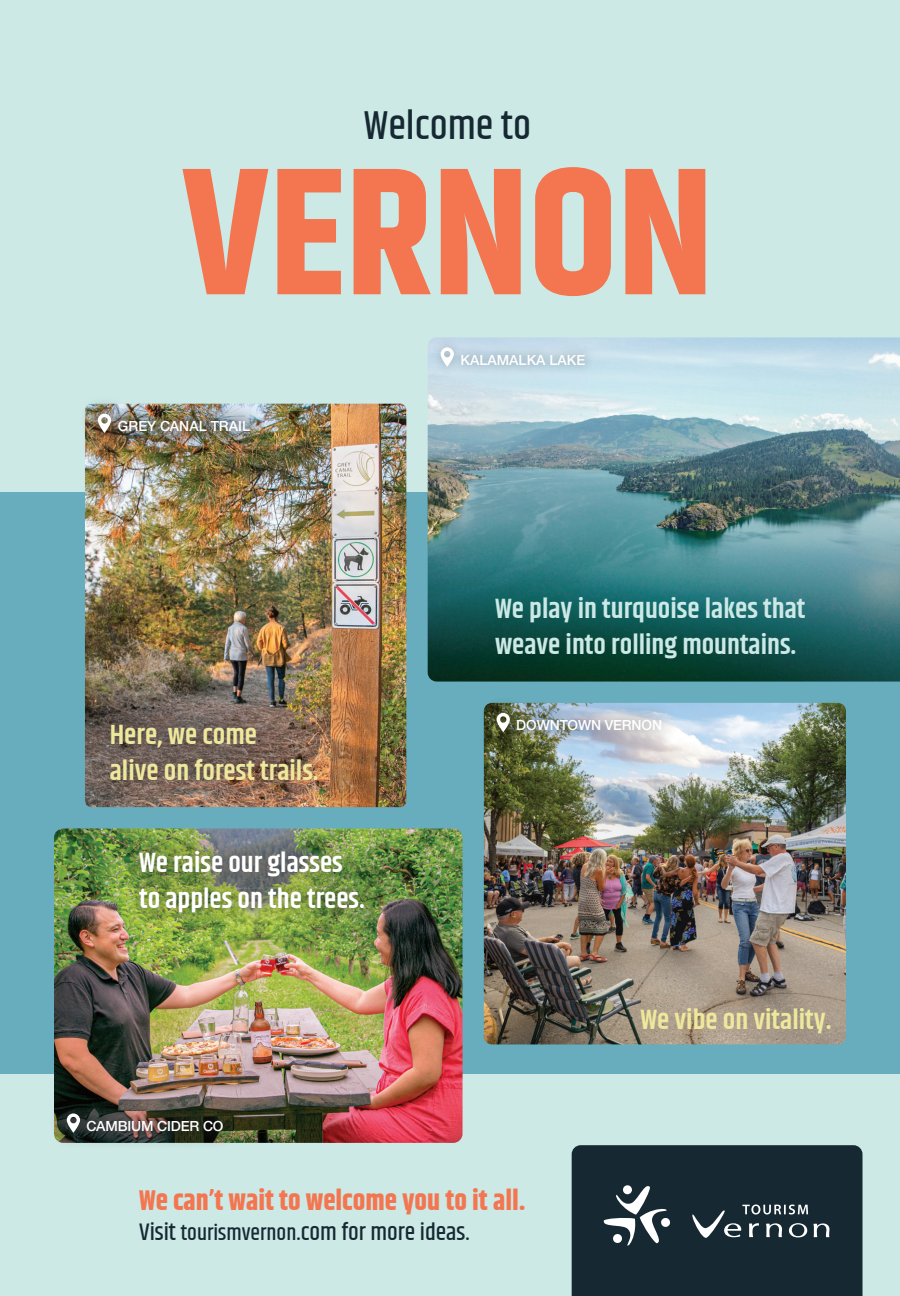
<style>
.page{position:relative;width:900px;height:1296px;background:#cce9e6}
.page>*{position:absolute;margin:0;border:0;box-sizing:border-box;transform-origin:0 0}
.t1{font:500 40.4px "Khand";color:#162832}
.t2{font:600 28px/36px "Khand";color:#cce9e6}
.t3{font:600 28px/36px "Khand";color:#eee89d}
.t4{font:600 28px/36px "Khand";color:#fff}
.t5{font:700 28px "Khand";color:#f37650}
.t6{font:500 24px "Khand";color:#162832}
.t7{font:500 14px "Helvetica Neue LTW1 G";letter-spacing:-.01em;color:#fff}
.s1{font-size:22px}
</style>
<div class="page">
<div style="left:0;top:493px;width:900px;height:581px;background:#68adbd"></div>
<img style="left:428px;top:337px;width:472px;height:345px">
<svg style="left:572px;top:1145px;width:291px;height:151px;background:#21333c"></svg>
<img style="left:484px;top:703px;width:362px;height:341px">
<svg style="left:182px;top:167px;width:523px;height:129px;fill:#f37650"></svg>
<img style="left:85px;top:404px;width:321px;height:403px">
<img style="left:54px;top:828px;width:409px;height:315px">
<div style="left:91px;top:706px;width:245px;height:93px;background:#231f20;opacity:.75"></div>
<div style="left:121px;top:834px;width:261px;height:98px;background:#231f20;opacity:.75"></div>
<div style="left:430px;top:337px;width:165px;height:40px;background:#231f20;opacity:.2"></div>
<svg style="left:441px;top:347px;width:13px;height:20px"></svg>
<div style="left:478px;top:694px;width:202px;height:56px;background:#231f20;opacity:.49"></div>
<svg style="left:497px;top:713px;width:13px;height:19px"></svg>
<div style="left:79px;top:395px;width:190px;height:56px;background:#231f20;opacity:.49"></div>
<svg style="left:98px;top:414px;width:13px;height:19px"></svg>
<div style="left:48px;top:1095px;width:194px;height:56px;background:#231f20;opacity:.49"></div>
<svg style="left:67px;top:1113px;width:13px;height:20px"></svg>
<h1 class="t1" style="left:364px;top:100px;width:169px">Welcome to</h1>
<p class="t7" style="left:118px;top:417px;width:134px">GREY CANAL TRAIL</p>
<h2 class="t3" style="left:110px;top:718px;width:211px">Here, we come<br>alive on forest trails.</h2>
<h2 class="t4" style="left:139px;top:847px;width:227px">We raise our glasses to apples on the trees.</h2>
<p class="t7" style="left:86px;top:1117px;width:139px">CAMBIUM CIDER CO</p>
<p class="t7" style="left:461px;top:351px;width:126px">KALAMALKA LAKE</p>
<h2 class="t2" style="left:495px;top:593px;width:312px">We play in turquoise lakes that weave into rolling mountains.</h2>
<p class="t7" style="left:516px;top:717px;width:147px">DOWNTOWN VERNON</p>
<h2 class="t3" style="left:640px;top:1003px;width:193px">We vibe on vitality.</h2>
<h2 class="t5" style="left:139px;top:1181px;width:388px">We can’t wait to welcome you to it all.</h2>
<h3 class="t6" style="left:139px;top:1217px;width:332px">Visit <span class="s1">tourismvernon</span>.com for more ideas.</h3>
</div>
